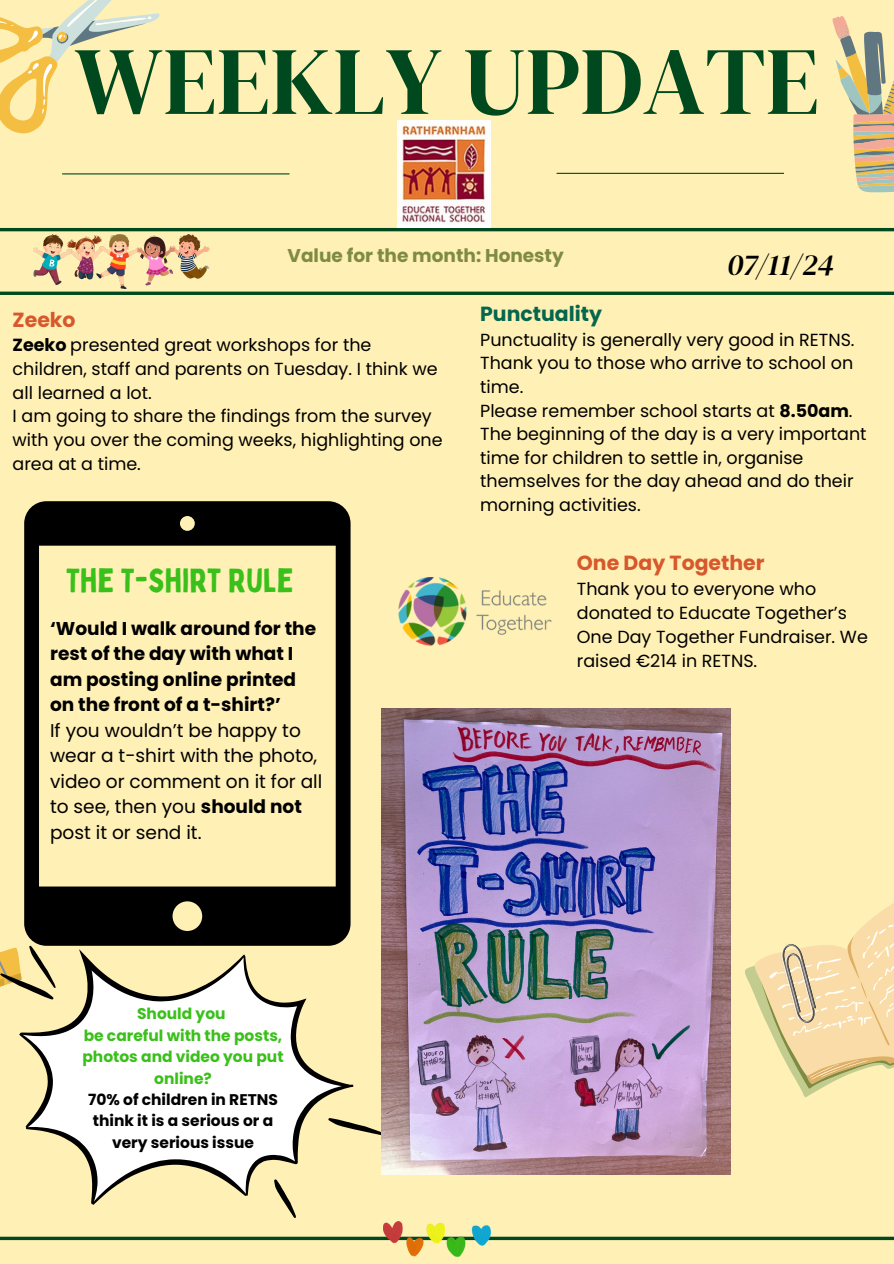
<style>
.page{position:relative;width:894px;height:1264px;background:#fff}
.page>*{position:absolute;margin:0;border:0;box-sizing:border-box;transform-origin:0 0}
.t1{font:96.3px "DM Serif Display";color:#00491f}
.t2{font:33px "Bobby Jones";color:#3ac01a}
.t3{font:italic 30px "DM Serif Display";color:#000}
.t4{font:700 20.4px "Poppins";color:#d6582c}
.t5{font:700 20.4px "Poppins";color:#05664e}
.t6{font:18.6px/25.5px "Poppins";color:#000}
.t7{font:700 18.45px "Poppins";color:#7e8b43}
.t8{font:17.55px/23.7px "Poppins";color:#000}
.t9{font:700 15.45px/21.3px "Poppins";color:#3ac01a;text-align:center}
.t10{font:700 15.45px/21.3px "Poppins";color:#000;text-align:center}
.s1{font-weight:700}
</style>
<div class="page">
<div style="left:0;top:0;width:893px;height:1263px;background:#fff0b5"></div>
<hr style="left:62px;top:173px;width:227px;height:1px;background:#00491f">
<hr style="left:0;top:228px;width:893px;height:3px;background:#00491f">
<svg style="left:0;top:291px;width:893px;height:4px;background:#276235"></svg>
<hr style="left:0;top:1236px;width:893px;height:3px;background:#00491f">
<hr style="left:556px;top:173px;width:227px;height:1px;background:#00491f">
<svg style="left:0;top:0;width:159px;height:133px"></svg>
<svg style="left:745px;top:904px;width:148px;height:193px"></svg>
<img style="left:777px;top:940px;width:42px;height:86px">
<svg style="left:832px;top:16px;width:61px;height:176px"></svg>
<img style="left:397px;top:121px;width:93px;height:107px">
<img style="left:384px;top:1221px;width:106px;height:35px">
<img style="left:33px;top:234px;width:177px;height:54px">
<svg style="left:19px;top:949px;width:334px;height:255px"></svg>
<svg style="left:0;top:945px;width:56px;height:54px"></svg>
<svg style="left:328px;top:1118px;width:54px;height:17px"></svg>
<svg style="left:274px;top:1179px;width:22px;height:38px"></svg>
<svg style="left:24px;top:501px;width:326px;height:444px"></svg>
<img style="left:398px;top:578px;width:153px;height:68px">
<img style="left:382px;top:708px;width:348px;height:466px">
<p class="t1" style="left:74px;top:14px;width:746px">WEEKLY UPDATE</p>
<h2 class="t7" style="left:287px;top:242px;width:277px">Value for the month: Honesty</h2>
<h3 class="t3" style="left:727px;top:244px;width:108px">07/11/24</h3>
<p class="t4" style="left:13px;top:305px;width:64px">Zeeko</p>
<p class="t8" style="left:13px;top:333px;width:431px"><span class="s1">Zeeko</span> presented great workshops for the children, staff and parents on Tuesday. I think we all learned a lot.<br>I am going to share the findings from the survey with you over the coming weeks, highlighting one area at a time.</p>
<p class="t2" style="left:66px;top:559px;width:229px">THE T-SHIRT RULE</p>
<h2 class="t6" style="left:50px;top:615px;width:274px"><span class="s1">‘Would I walk around for the rest of the day with what I am posting online printed on the front of a t-shirt?’<br></span>If you wouldn’t be happy to wear a t-shirt with the photo, video or comment on it for all to see, then you <span class="s1">should not </span>post it or send it.</h2>
<h4 class="t5" style="left:480px;top:299px;width:123px">Punctuality</h4>
<h4 class="t8" style="left:480px;top:327px;width:388px">Punctuality is generally very good in RETNS.<br>Thank you to those who arrive to school on time.<br>Please remember school starts at <span class="s1">8.50am</span>.<br>The beginning of the day is a very important time for children to settle in, organise themselves for the day ahead and do their morning activities.</h4>
<h4 class="t4" style="left:576px;top:548px;width:189px">One Day Together</h4>
<h4 class="t8" style="left:576px;top:576px;width:292px;line-height:24.2px">Thank you to everyone who donated to Educate Together’s<br>One Day Together Fundraiser. We raised €214 in RETNS.</h4>
<h4 class="t9" style="left:137px;top:1003px;width:90px">Should you</h4>
<h4 class="t9" style="left:82px;top:1024px;width:203px">be careful with the posts, photos and video you put online?</h4>
<p class="t10" style="left:88px;top:1088px;width:191px">70% of children in RETNS think it is a serious or a very serious issue</p>
</div>
